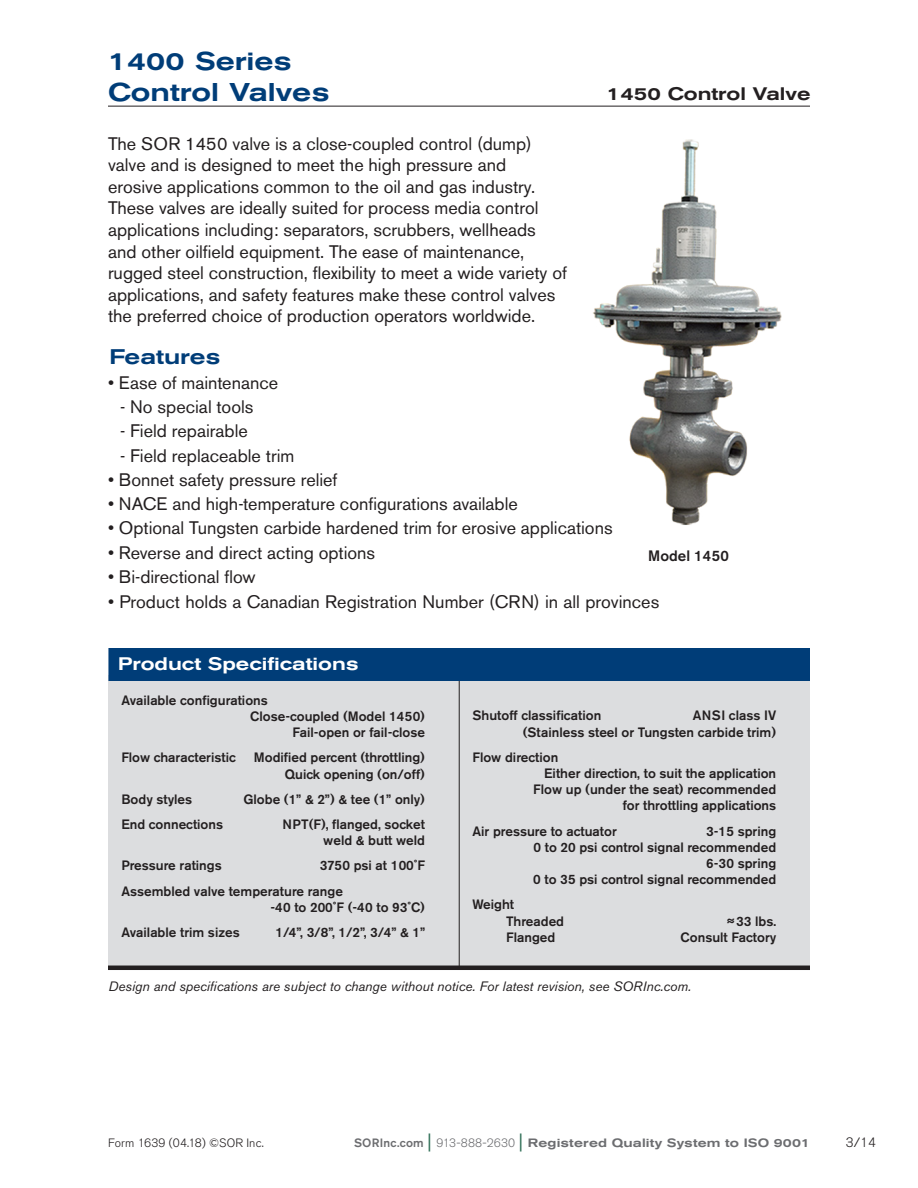
<style>
.page{position:relative;width:918px;height:1188px;background:#fff}
.page>*{position:absolute;margin:0;border:0;box-sizing:border-box;transform-origin:0 0}
.Product_name{font:500 expanded 25.5px "Akzidenz Grotesk BE";color:#003d78}
.Product_Intro{font:500 expanded 21px "Akzidenz Grotesk BE";color:#003d78}
.t1{font:21px "Microsoft Sans Serif";color:#231f20}
.body{font:18px/21.6px "Akzidenz Grotesk BE";color:#231f20}
.spec_head{font:500 expanded 18px "Akzidenz Grotesk BE";color:#fff}
.section_head{font:500 expanded 18px "Akzidenz Grotesk BE";color:#231f20}
.t2{font:500 15px "Akzidenz Grotesk BE";color:#231f20}
.t3{font:500 13.5px "Akzidenz Grotesk BE";color:#231f20}
.bulleted_text{font:italic 13.5px "Akzidenz Grotesk BE";color:#231f20}
.t4{font:300 13.5px "Akzidenz Grotesk BE";color:#231f20}
.t5{font:500 expanded 12px "Akzidenz Grotesk BE";letter-spacing:.015em;color:#6c6d70}
.t6{font:300 12px "Akzidenz Grotesk BE";letter-spacing:.015em;color:#231f20}
.s1{font-stretch:normal}
.s2{font-weight:400;font-stretch:normal;font-size:18px;color:#327159}
.s3{font-weight:300;font-stretch:normal}
</style>
<div class="page">
<div style="left:108px;top:675px;width:702px;height:294px;background:#dcdddf"></div>
<hr style="left:459px;top:663px;width:1px;height:305px;background:#231f20">
<hr style="left:108px;top:966px;width:702px;height:4px;background:#231f20">
<div style="left:108px;top:648px;width:702px;height:33px;background:#003d78"></div>
<hr style="left:108px;top:106px;width:702px;height:1px;background:#231f20">
<img style="left:593px;top:139px;width:189px;height:386px">
<p class="Product_name" style="left:108px;top:46px;width:185px">1400 Series</p>
<p class="Product_name" style="left:108px;top:77px;width:223px">Control Valves</p>
<p class="section_head" style="left:607px;top:83px;width:205px">1450 Control Valve</p>
<p class="body" style="left:108px;top:133px;width:461px">The SOR 1450 valve is a close-coupled control (dump) valve and is designed to meet the high pressure and<br>erosive applications common to the oil and gas industry.<br>These valves are ideally suited for process media control applications including: separators, scrubbers, wellheads and other oilfield equipment. The ease of maintenance, rugged steel construction, flexibility to meet a wide variety of applications, and safety features make these control valves the preferred choice of production operators worldwide.</p>
<p class="Product_Intro" style="left:109px;top:344px;width:113px">Features</p>
<p class="body" style="left:108px;top:372px;width:172px">• Ease of maintenance</p>
<p class="body" style="left:120px;top:396px;width:135px">- No special tools</p>
<p class="body" style="left:120px;top:420px;width:129px">- Field repairable</p>
<p class="body" style="left:120px;top:445px;width:176px">- Field replaceable trim</p>
<p class="body" style="left:108px;top:469px;width:231px">• Bonnet safety pressure relief</p>
<p class="body" style="left:108px;top:493px;width:411px">• NACE and high-temperature configurations available</p>
<p class="body" style="left:108px;top:517px;width:506px">• Optional Tungsten carbide hardened trim for erosive applications</p>
<p class="body" style="left:108px;top:542px;width:269px">• Reverse and direct acting options</p>
<p class="body" style="left:108px;top:566px;width:149px">• Bi-directional flow</p>
<p class="body" style="left:108px;top:591px;width:553px">• Product holds a Canadian Registration Number (CRN) in all provinces</p>
<p class="t2" style="left:648px;top:546px;width:82px">Model 1450</p>
<p class="spec_head" style="left:118px;top:654px;width:242px">Product Specifications</p>
<p class="t3" style="left:121px;top:692px;width:148px">Available configurations</p>
<p class="t3" style="left:250px;top:708px;width:176px">Close-coupled (Model 1450)</p>
<p class="t3" style="left:292px;top:724px;width:134px">Fail-open or fail-close</p>
<p class="t3" style="left:121px;top:749px;width:116px">Flow characteristic</p>
<p class="t3" style="left:254px;top:749px;width:173px">Modified percent (throttling)</p>
<p class="t3" style="left:285px;top:766px;width:142px">Quick opening (on/off)</p>
<p class="t3" style="left:121px;top:791px;width:72px">Body styles</p>
<p class="t3" style="left:243px;top:791px;width:183px">Globe (1” &amp; 2”) &amp; tee (1” only)</p>
<p class="t3" style="left:121px;top:816px;width:103px">End connections</p>
<p class="t3" style="left:283px;top:816px;width:144px">NPT(F), flanged, socket</p>
<p class="t3" style="left:323px;top:832px;width:103px">weld &amp; butt weld</p>
<p class="t3" style="left:121px;top:857px;width:102px">Pressure ratings</p>
<p class="t3" style="left:320px;top:857px;width:107px">3750 psi at 100˚F</p>
<p class="t3" style="left:121px;top:883px;width:223px">Assembled valve temperature range</p>
<p class="t3" style="left:270px;top:899px;width:156px">-40 to 200˚F (-40 to 93˚C)</p>
<p class="t3" style="left:121px;top:924px;width:120px">Available trim sizes</p>
<p class="t3" style="left:275px;top:924px;width:151px">1/4”, 3/8”, 1/2”, 3/4” &amp; 1”</p>
<p class="t3" style="left:472px;top:707px;width:130px">Shutoff classification</p>
<p class="t3" style="left:693px;top:707px;width:85px">ANSI class IV</p>
<p class="t3" style="left:523px;top:724px;width:255px">(Stainless steel or Tungsten carbide trim)</p>
<p class="t3" style="left:472px;top:749px;width:87px">Flow direction</p>
<p class="t3" style="left:544px;top:765px;width:234px">Either direction, to suit the application</p>
<p class="t3" style="left:533px;top:781px;width:244px">Flow up (under the seat) recommended</p>
<p class="t3" style="left:623px;top:797px;width:155px">for throttling applications</p>
<p class="t3" style="left:472px;top:823px;width:146px">Air pressure to actuator</p>
<p class="t3" style="left:706px;top:823px;width:71px">3-15 spring</p>
<p class="t3" style="left:534px;top:839px;width:244px">0 to 20 psi control signal recommended</p>
<p class="t3" style="left:706px;top:855px;width:71px">6-30 spring</p>
<p class="t3" style="left:533px;top:871px;width:244px">0 to 35 psi control signal recommended</p>
<p class="t3" style="left:472px;top:896px;width:43px">Weight</p>
<p class="t3" style="left:506px;top:913px;width:59px">Threaded</p>
<p class="t1" style="left:731px;top:915px;width:8px">͌</p>
<p class="t3" style="left:736px;top:913px;width:41px">33 lbs.</p>
<p class="t3" style="left:506px;top:929px;width:51px">Flanged</p>
<p class="t3" style="left:681px;top:929px;width:97px">Consult Factory</p>
<p class="bulleted_text" style="left:108px;top:978px;width:584px">Design and specifications are subject to change without notice. For latest revision, see SORInc.com.</p>
<p class="t6" style="left:108px;top:1136px;width:157px">Form 1639 (04.18) ©SOR Inc.</p>
<p class="t5" style="left:354px;top:1136px;width:457px"><span class="s1">SORInc.com</span> <span class="s2">|</span> <span class="s3">913-888-2630</span> <span class="s2">|</span> Registered Quality System to ISO 9001</p>
<p class="t4" style="left:846px;top:1134px;width:32px">3/14</p>
</div>
